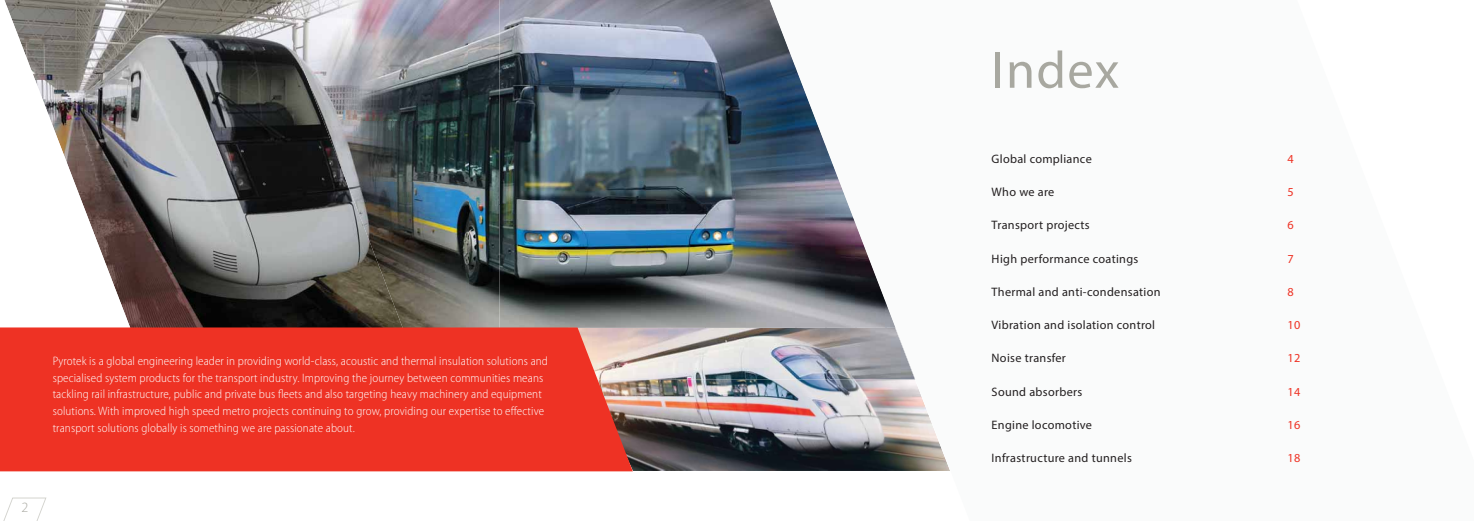
<style>
.page{position:relative;width:1474px;height:521px;background:#fff}
.page>*{position:absolute;margin:0;border:0;box-sizing:border-box;transform-origin:0 0}
.t1{font:52.5px "Myriad Pro";letter-spacing:.025em;color:#a8a8a0}
.t2{font:300 14.17px "Myriad Pro";color:#a8a8a0}
.t3{font:300 semi-condensed 12.25px/16.6px "Myriad Pro";letter-spacing:.01em;color:#fff}
.t4{font:12.25px "Myriad Pro";letter-spacing:.025em;color:#231f20}
.t5{font:12.25px "Myriad Pro";letter-spacing:.025em;color:#ee3224}
</style>
<div class="page">
<svg style="left:3px;top:498px;width:43px;height:23px"></svg>
<img style="left:4px;top:0;width:371px;height:327px">
<img style="left:499px;top:0;width:270px;height:328px">
<img style="left:282px;top:0;width:186px;height:122px">
<img style="left:468px;top:0;width:31px;height:327px">
<img style="left:312px;top:121px;width:156px;height:61px">
<img style="left:344px;top:182px;width:124px;height:92px">
<img style="left:375px;top:273px;width:93px;height:54px">
<img style="left:633px;top:379px;width:136px;height:92px">
<img style="left:633px;top:328px;width:136px;height:51px">
<div style="left:0;top:327px;width:633px;height:144px;background:#ee3224"></div>
<img style="left:769px;top:0;width:181px;height:471px">
<p class="t3" style="left:53px;top:354px;width:497px">Pyrotek is a global engineering leader in providing world-class, acoustic and thermal insulation solutions and specialised system products for the transport industry. Improving the journey between communities means tackling rail infrastructure, public and private bus fleets and also targeting heavy machinery and equipment solutions. With improved high speed metro projects continuing to grow, providing our expertise to effective transport solutions globally is something we are passionate about.</p>
<p class="t2" style="left:21px;top:502px;width:8px">2</p>
<h1 class="t1" style="left:991px;top:50px;width:129px">Index</h1>
<p class="t4" style="left:991px;top:154px;width:102px">Global compliance</p>
<p class="t5" style="left:1287px;top:154px;width:8px">4</p>
<p class="t4" style="left:991px;top:187px;width:64px">Who we are</p>
<p class="t5" style="left:1287px;top:187px;width:8px">5</p>
<p class="t4" style="left:991px;top:221px;width:100px">Transport projects</p>
<p class="t5" style="left:1287px;top:221px;width:8px">6</p>
<p class="t4" style="left:991px;top:254px;width:148px">High performance coatings</p>
<p class="t5" style="left:1287px;top:254px;width:8px">7</p>
<p class="t4" style="left:991px;top:287px;width:170px">Thermal and anti-condensation</p>
<p class="t5" style="left:1287px;top:287px;width:8px">8</p>
<p class="t4" style="left:991px;top:320px;width:165px">Vibration and isolation control</p>
<p class="t5" style="left:1287px;top:320px;width:14px">10</p>
<p class="t4" style="left:991px;top:354px;width:76px">Noise transfer</p>
<p class="t5" style="left:1287px;top:354px;width:14px">12</p>
<p class="t4" style="left:991px;top:387px;width:92px">Sound absorbers</p>
<p class="t5" style="left:1287px;top:387px;width:14px">14</p>
<p class="t4" style="left:991px;top:420px;width:102px">Engine locomotive</p>
<p class="t5" style="left:1287px;top:420px;width:14px">16</p>
<p class="t4" style="left:991px;top:453px;width:142px">Infrastructure and tunnels</p>
<p class="t5" style="left:1287px;top:453px;width:14px">18</p>
</div>
